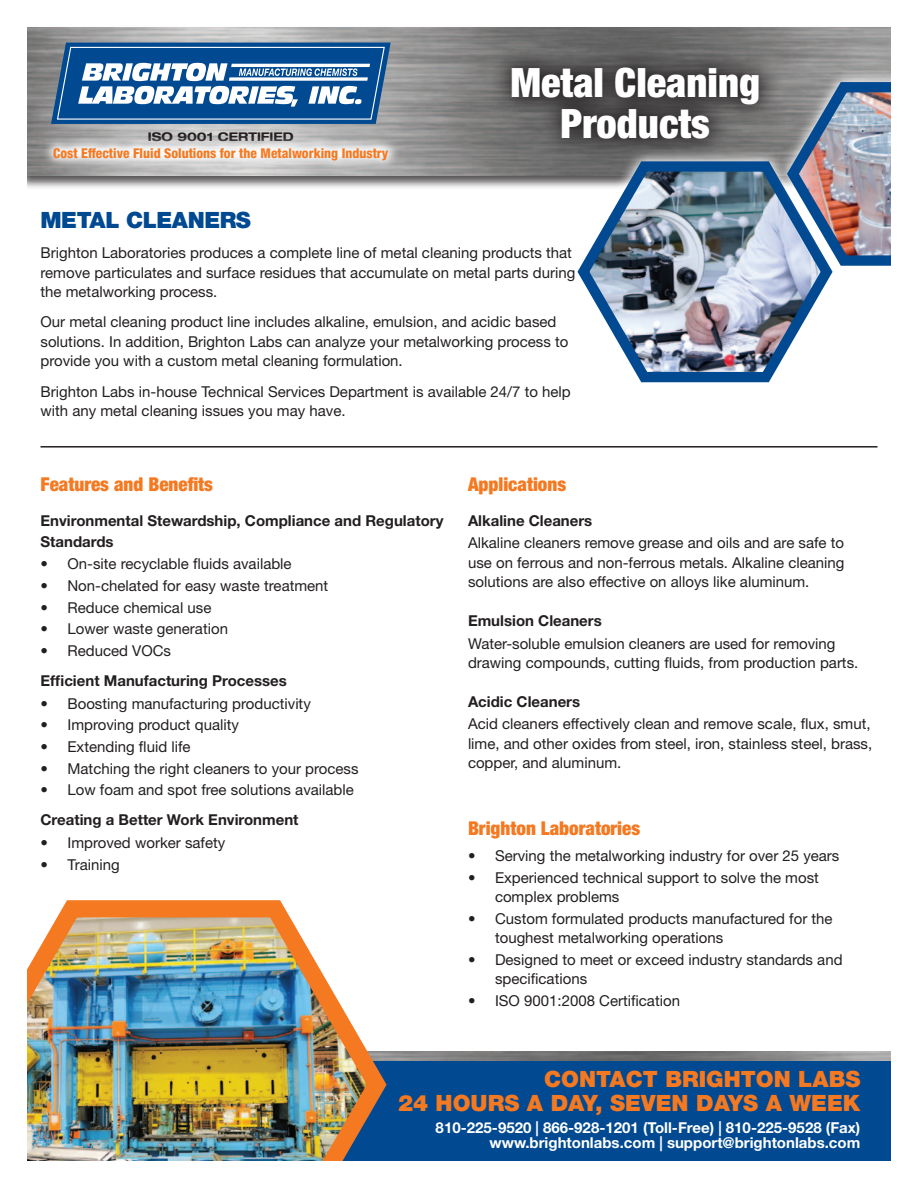
<style>
.page{position:relative;width:918px;height:1188px;background:#fff}
.page>*{position:absolute;margin:0;border:0;box-sizing:border-box;transform-origin:0 0}
.t1{font:900 condensed 40.5px/40.5px "Helvetica Neue";color:#fff;text-align:center}
.t2{font:900 22.5px/24px "Helvetica Neue";color:#f47921;text-align:right}
.t3{font:900 22.5px "Helvetica Neue";letter-spacing:-.02em;color:#014990}
.t4{font:900 condensed 19.05px "Helvetica Neue";color:#f47921}
.t5{font:15px/19.5px "Helvetica Neue";color:#231f20}
.t6{font:700 15px/21px "Helvetica Neue";color:#231f20}
.t7{font:700 15px/15px "Helvetica Neue";color:#fff;text-align:right}
.t8{font:800 condensed 13.5px "Helvetica Neue";color:#f47921}
.t9{font:700 expanded 12px "Helvetica Neue";color:#231f20}
</style>
<div class="page">
<img style="left:397px;top:1052px;width:494px;height:9px">
<div style="left:25px;top:1061px;width:866px;height:100px;background:#014990"></div>
<div style="left:17px;top:26px;width:882px;height:164px;background:#231f20;opacity:.75"></div>
<img style="left:27px;top:27px;width:864px;height:149px">
<svg style="left:51px;top:43px;width:340px;height:81px"></svg>
<svg style="left:41px;top:135px;width:360px;height:37px"></svg>
<img style="left:27px;top:900px;width:370px;height:261px">
<svg style="left:490px;top:46px;width:290px;height:114px;background:#535152"></svg>
<hr style="left:40px;top:446px;width:838px;height:2px;background:#231f20">
<svg style="left:566px;top:149px;width:209px;height:41px"></svg>
<img style="left:572px;top:152px;width:257px;height:231px">
<svg style="left:775px;top:70px;width:116px;height:208px"></svg>
<img style="left:781px;top:73px;width:110px;height:198px">
<div style="left:0;top:847px;width:27px;height:341px;background:#fff"></div>
<div style="left:891px;top:0;width:27px;height:304px;background:#fff"></div>
<div style="left:0;top:0;width:27px;height:304px;background:#fff"></div>
<p class="t9" style="left:148px;top:130px;width:147px">ISO 9001 CERTIFIED</p>
<p class="t8" style="left:53px;top:144px;width:337px">Cost Effective Fluid Solutions for the Metalworking Industry</p>
<h1 class="t1" style="left:510px;top:62px;width:251px">Metal Cleaning<br>Products</h1>
<h2 class="t3" style="left:40px;top:206px;width:212px">METAL CLEANERS</h2>
<p class="t5" style="left:40px;top:243px;width:536px">Brighton Laboratories produces a complete line of metal cleaning products that remove particulates and surface residues that accumulate on metal parts during the metalworking process.</p>
<p class="t5" style="left:40px;top:312px;width:529px">Our metal cleaning product line includes alkaline, emulsion, and acidic based solutions. In addition, Brighton Labs can analyze your metalworking process to provide you with a custom metal cleaning formulation.</p>
<p class="t5" style="left:40px;top:381px;width:532px">Brighton Labs in-house Technical Services Department is available 24/7 to help with any metal cleaning issues you may have.</p>
<p class="t4" style="left:40px;top:473px;width:174px">Features and Benefits</p>
<p class="t6" style="left:40px;top:509px;width:404px">Environmental Stewardship, Compliance and Regulatory<br>Standards</p>
<p class="t5" style="left:40px;top:554px;width:253px">• On-site recyclable fluids available</p>
<p class="t5" style="left:40px;top:576px;width:289px">• Non-chelated for easy waste treatment</p>
<p class="t5" style="left:40px;top:597px;width:172px">• Reduce chemical use</p>
<p class="t5" style="left:40px;top:619px;width:189px">• Lower waste generation</p>
<p class="t5" style="left:40px;top:641px;width:132px">• Reduced VOCs</p>
<p class="t6" style="left:40px;top:670px;width:248px">Efficient Manufacturing Processes</p>
<p class="t5" style="left:40px;top:693px;width:272px">• Boosting manufacturing productivity</p>
<p class="t5" style="left:40px;top:715px;width:200px">• Improving product quality</p>
<p class="t5" style="left:40px;top:737px;width:152px">• Extending fluid life</p>
<p class="t5" style="left:40px;top:758px;width:320px">• Matching the right cleaners to your process</p>
<p class="t5" style="left:40px;top:780px;width:315px">• Low foam and spot free solutions available</p>
<p class="t6" style="left:40px;top:809px;width:260px">Creating a Better Work Environment</p>
<p class="t5" style="left:40px;top:833px;width:186px">• Improved worker safety</p>
<p class="t5" style="left:40px;top:854px;width:81px">• Training</p>
<p class="t4" style="left:468px;top:473px;width:100px">Applications</p>
<p class="t6" style="left:468px;top:509px;width:126px">Alkaline Cleaners</p>
<p class="t5" style="left:468px;top:533px;width:378px;text-align:justify">Alkaline cleaners remove grease and oils and are safe to use on ferrous and non-ferrous metals. Alkaline cleaning solutions are also effective on alloys like aluminum.</p>
<p class="t6" style="left:468px;top:610px;width:135px">Emulsion Cleaners</p>
<p class="t5" style="left:468px;top:633px;width:392px">Water-soluble emulsion cleaners are used for removing drawing compounds, cutting fluids, from production parts.</p>
<p class="t6" style="left:468px;top:690px;width:114px">Acidic Cleaners</p>
<p class="t5" style="left:468px;top:714px;width:406px;text-align:justify">Acid cleaners effectively clean and remove scale, flux, smut, lime, and other oxides from steel, iron, stainless steel, brass, copper, and aluminum.</p>
<p class="t4" style="left:468px;top:816px;width:174px">Brighton Laboratories</p>
<p class="t5" style="left:468px;top:846px;width:373px">• Serving the metalworking industry for over 25 years</p>
<p class="t5" style="left:495px;top:867px;width:325px;text-indent:-27px">• Experienced technical support to solve the most complex problems</p>
<p class="t5" style="left:495px;top:908px;width:339px;text-indent:-27px">• Custom formulated products manufactured for the toughest metalworking operations</p>
<p class="t5" style="left:495px;top:950px;width:349px;text-indent:-27px">• Designed to meet or exceed industry standards and specifications</p>
<p class="t5" style="left:468px;top:991px;width:214px">• ISO 9001:2008 Certification</p>
<h2 class="t2" style="left:398px;top:1067px;width:464px">CONTACT BRIGHTON LABS<br>24 HOURS A DAY, SEVEN DAYS A WEEK</h2>
<p class="t7" style="left:436px;top:1120px;width:426px">810-225-9520 | 866-928-1201 (Toll-Free) | 810-225-9528 (Fax) www.brightonlabs.com | support@brightonlabs.com</p>
</div>
